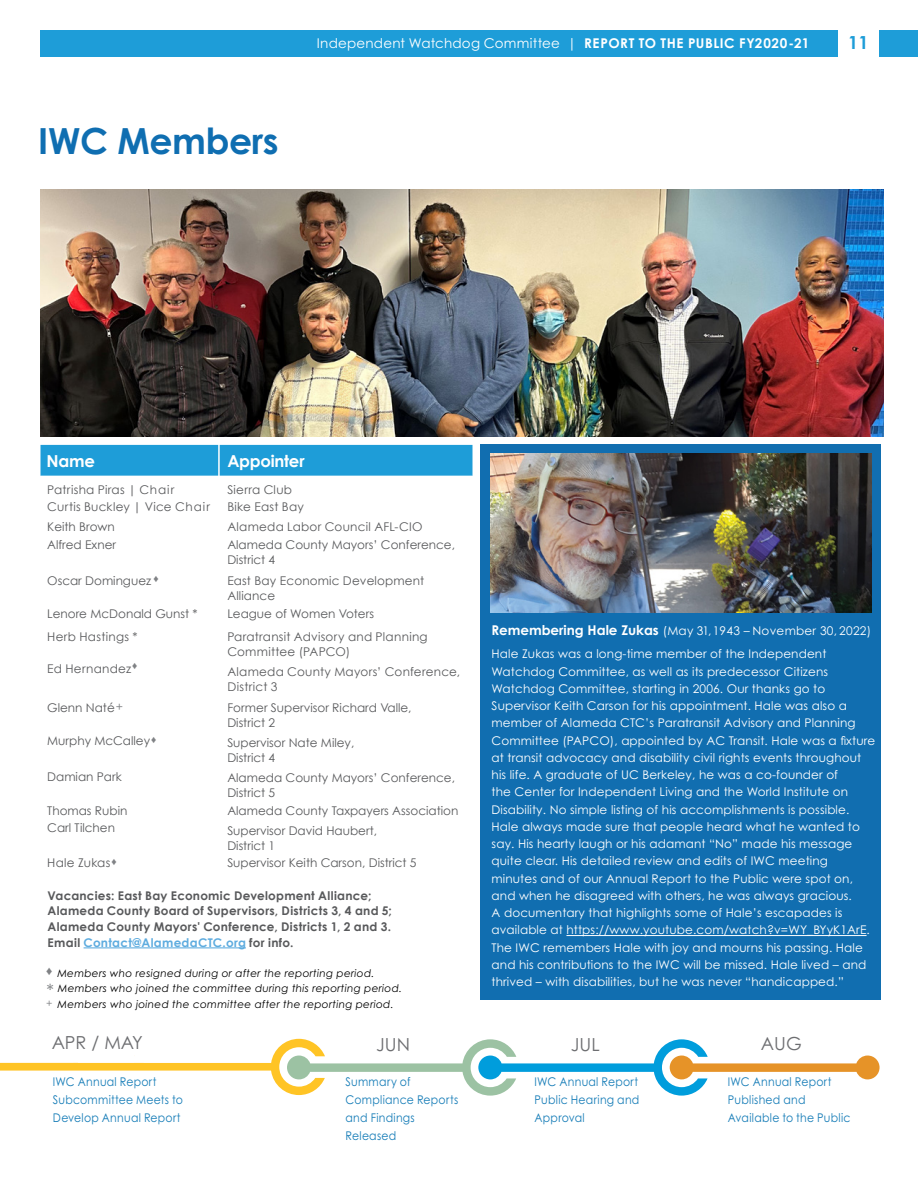
<style>
.page{position:relative;width:918px;height:1188px;background:#fff}
.page>*{position:absolute;margin:0;border:0;box-sizing:border-box;transform-origin:0 0}
._24pt_blue_heads{font:700 36px "Century Gothic Pro";letter-spacing:-.01em;color:#0f6eb1}
._10pt_Av_Garde{font:18px "Century Gothic Pro";color:#6d6e71}
.t1{font:700 18px "Century Gothic Pro";color:#1e9dd8}
.t2{font:700 16.5px "Century Gothic";letter-spacing:-.015em;color:#fff}
.t3{font:13.5px "Century Gothic Pro";letter-spacing:.015em;color:#fff}
._10pt_Av_Garde-2{font:12px/17.2px "Century Gothic Pro";letter-spacing:.01em;color:#fff}
._10pt_Av_Garde-3{font:12px/15px "Century Gothic";color:#58595b}
.indented_10pt{font:12px/18px "Century Gothic Pro";letter-spacing:.025em;color:#157cb7;scale:.91 1}
.t4{font:700 12px/15.6px "Century Gothic";letter-spacing:.02em;color:#58595b}
._10pt_Av_Garde-4{font:12px/15px "Century Gothic";letter-spacing:.02em;color:#58595b}
._10pt_Av_Garde-5{font:12px "Century Gothic";letter-spacing:.03em;color:#58595b}
._10pt_Av_Garde-6{font:12px "Century Gothic";letter-spacing:.025em;color:#58595b}
._10pt_Av_Garde-7{font:italic 10.5px "Century Gothic Pro";letter-spacing:.025em;color:#000}
.s1{font-weight:700}
.s2{font-family:"Century Gothic Pro";color:#808285}
.s3{color:#fff}
.s4{color:#5eacdf}
.s5{color:#808285}
.s6{font-size:18px;color:#808285}
.s7{font-style:normal;color:#808285}
.s8{font-weight:700;font-size:13.5px}
</style>
<div class="page">
<svg style="left:0;top:1039px;width:880px;height:57px"></svg>
<div style="left:79px;top:1032px;width:55px;height:71px;background:#fff"></div>
<div style="left:73px;top:1063px;width:71px;height:8px;background:#ffc425"></div>
<hr style="left:0;top:1061px;width:271px;height:2px;background:#fff">
<hr style="left:0;top:1071px;width:271px;height:1px;background:#fff">
<div style="left:481px;top:445px;width:400px;height:555px;background:#116eb0"></div>
<hr style="left:566px;top:935px;width:301px;height:1px;background:#fff">
<img style="left:40px;top:189px;width:844px;height:248px">
<hr style="left:84px;top:947px;width:162px;height:1px;background:#5eacdf">
<div style="left:40px;top:445px;width:432px;height:31px;background:#1e9dd8"></div>
<hr style="left:218px;top:439px;width:2px;height:38px;background:#fff">
<img style="left:490px;top:454px;width:382px;height:158px">
<div style="left:40px;top:30px;width:878px;height:26px;background:#1e9dd8"></div>
<div style="left:838px;top:23px;width:41px;height:39px;background:#fff"></div>
<p class="_24pt_blue_heads" style="left:38px;top:118px;width:242px">IWC Members</p>
<p class="t3" style="left:317px;top:34px;width:494px">Independent Watchdog Committee | <span class="s1">REPORT TO THE PUBLIC FY2020-21</span></p>
<h2 class="t1" style="left:848px;top:31px;width:22px">11</h2>
<p class="t2" style="left:46px;top:450px;width:50px">Name</p>
<p class="t2" style="left:227px;top:450px;width:79px">Appointer</p>
<p class="_10pt_Av_Garde-5" style="left:47px;top:482px;width:129px">Patrisha Piras | Chair</p>
<p class="_10pt_Av_Garde-4" style="left:227px;top:481px;width:66px">Sierra Club</p>
<p class="_10pt_Av_Garde-5" style="left:47px;top:500px;width:164px">Curtis Buckley | Vice Chair</p>
<p class="_10pt_Av_Garde-6" style="left:227px;top:500px;width:78px">Bike East Bay</p>
<p class="_10pt_Av_Garde-3" style="left:47px;top:519px;width:69px">Keith Brown</p>
<p class="_10pt_Av_Garde-4" style="left:227px;top:519px;width:197px">Alameda Labor Council AFL-CIO</p>
<p class="_10pt_Av_Garde-3" style="left:47px;top:537px;width:70px">Alfred Exner</p>
<p class="_10pt_Av_Garde-3" style="left:227px;top:537px;width:229px">Alameda County Mayors’ Conference,<br>District 4</p>
<p class="_10pt_Av_Garde-3" style="left:47px;top:573px;width:106px">Oscar Dominguez</p>
<p class="_10pt_Av_Garde-3" style="left:227px;top:573px;width:198px">East Bay Economic Development<br>Alliance</p>
<p class="_10pt_Av_Garde-3" style="left:47px;top:606px;width:152px">Lenore McDonald Gunst *</p>
<p class="_10pt_Av_Garde-3" style="left:227px;top:606px;width:148px">League of Women Voters</p>
<p class="_10pt_Av_Garde-6" style="left:47px;top:629px;width:92px">Herb Hastings *</p>
<p class="_10pt_Av_Garde-4" style="left:227px;top:629px;width:202px">Paratransit Advisory and Planning<br>Committee (PAPCO)</p>
<p class="_10pt_Av_Garde-4" style="left:47px;top:661px;width:85px">Ed Hernandez</p>
<p class="_10pt_Av_Garde-4" style="left:227px;top:664px;width:234px">Alameda County Mayors’ Conference,<br>District 3</p>
<p class="_10pt_Av_Garde-3" style="left:47px;top:700px;width:78px">Glenn Naté<span class="s2">+</span></p>
<p class="_10pt_Av_Garde-3" style="left:227px;top:700px;width:186px">Former Supervisor Richard Valle,<br>District 2</p>
<p class="_10pt_Av_Garde-3" style="left:47px;top:733px;width:104px">Murphy McCalley</p>
<p class="_10pt_Av_Garde-3" style="left:227px;top:735px;width:129px">Supervisor Nate Miley,<br>District 4</p>
<p class="_10pt_Av_Garde-3" style="left:47px;top:769px;width:76px">Damian Park</p>
<p class="_10pt_Av_Garde-3" style="left:227px;top:770px;width:229px">Alameda County Mayors’ Conference,<br>District 5</p>
<p class="_10pt_Av_Garde-3" style="left:47px;top:803px;width:82px">Thomas Rubin</p>
<p class="_10pt_Av_Garde-3" style="left:227px;top:803px;width:233px">Alameda County Taxpayers Association</p>
<p class="_10pt_Av_Garde-3" style="left:47px;top:820px;width:78px">Carl Tilchen <span class="s3">*</span></p>
<p class="_10pt_Av_Garde-3" style="left:227px;top:823px;width:151px">Supervisor David Haubert,<br>District 1</p>
<p class="_10pt_Av_Garde-6" style="left:47px;top:856px;width:65px">Hale Zukas</p>
<p class="_10pt_Av_Garde-3" style="left:227px;top:855px;width:191px">Supervisor Keith Carson, District 5</p>
<p class="t4" style="left:48px;top:887px;width:325px">Vacancies: East Bay Economic Development Alliance;</p>
<p class="t4" style="left:48px;top:903px;width:346px">Alameda County Board of Supervisors, Districts 3, 4 and 5;</p>
<p class="t4" style="left:48px;top:919px;width:345px">Alameda County Mayors' Conference, Districts 1, 2 and 3.<br>Email <span class="s4">Contact@AlamedaCTC.org</span> for info.</p>
<p class="_10pt_Av_Garde-7" style="left:46px;top:967px;width:330px"><span class="s5">♦</span> Members who resigned during or after the reporting period.</p>
<p class="_10pt_Av_Garde-7" style="left:46px;top:982px;width:357px"><span class="s6">*</span> Members who joined the committee during this reporting period.</p>
<p class="_10pt_Av_Garde-7" style="left:46px;top:998px;width:349px"><span class="s7">+</span> Members who joined the committee after the reporting period.</p>
<p class="_10pt_Av_Garde-2" style="left:492px;top:622px;width:381px"><span class="s8">Remembering Hale Zukas</span> (May 31, 1943 – November 30, 2022)</p>
<p class="_10pt_Av_Garde-2" style="left:492px;top:645px;width:385px">Hale Zukas was a long-time member of the Independent Watchdog Committee, as well as its predecessor Citizens Watchdog Committee, starting in 2006. Our thanks go to Supervisor Keith Carson for his appointment. Hale was also a member of Alameda CTC’s Paratransit Advisory and Planning Committee (PAPCO), appointed by AC Transit. Hale was a fixture at transit advocacy and disability civil rights events throughout his life. A graduate of UC Berkeley, he was a co-founder of<br>the Center for Independent Living and the World Institute on Disability. No simple listing of his accomplishments is possible.<br>Hale always made sure that people heard what he wanted to say. His hearty laugh or his adamant “No” made his message quite clear. His detailed review and edits of IWC meeting minutes and of our Annual Report to the Public were spot on, and when he disagreed with others, he was always gracious.<br>A documentary that highlights some of Hale’s escapades is available at https://www.youtube.com/watch?v=WY_BYyK1ArE.<br>The IWC remembers Hale with joy and mourns his passing. Hale and his contributions to the IWC will be missed. Hale lived – and thrived – with disabilities, but he was never “handicapped. ”</p>
<h2 class="_10pt_Av_Garde" style="left:52px;top:1031px;width:93px">APR / MAY</h2>
<p class="indented_10pt" style="left:53px;top:1072px;width:144px">IWC Annual Report<br>Subcommittee Meets to<br>Develop Annual Report</p>
<p class="_10pt_Av_Garde" style="left:376px;top:1033px;width:35px">JUN</p>
<p class="_10pt_Av_Garde" style="left:571px;top:1033px;width:30px">JUL</p>
<p class="_10pt_Av_Garde" style="left:761px;top:1032px;width:42px">AUG</p>
<p class="indented_10pt" style="left:346px;top:1072px;width:125px">Summary of<br>Compliance Reports and Findings<br>Released</p>
<p class="indented_10pt" style="left:535px;top:1072px;width:117px;text-align:justify">IWC Annual Report Public Hearing and Approval</p>
<p class="indented_10pt" style="left:728px;top:1072px;width:136px">IWC Annual Report<br>Published and<br>Available to the Public</p>
</div>
